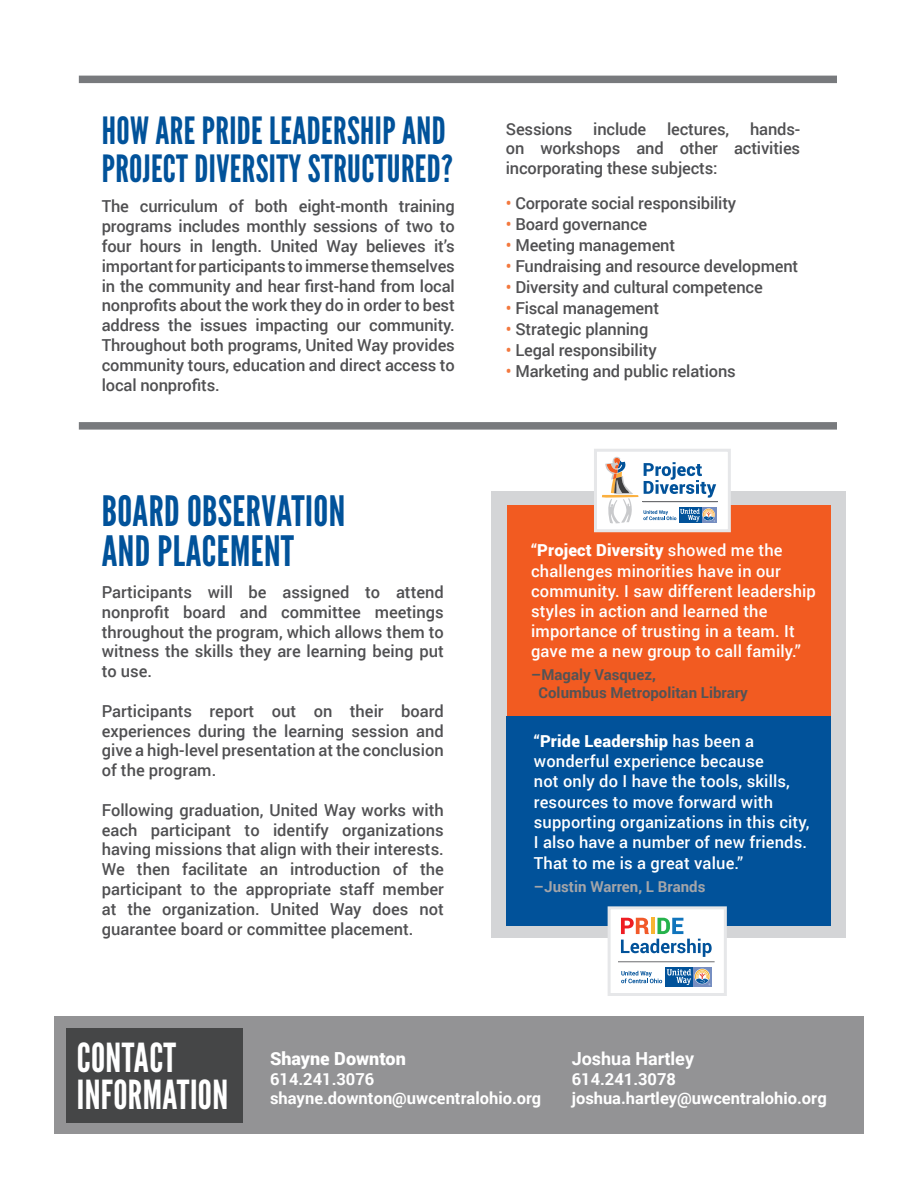
<style>
.page{position:relative;width:918px;height:1188px;background:#fff}
.page>*{position:absolute;margin:0;border:0;box-sizing:border-box;transform-origin:0 0}
.t1{font:41.85px "League Gothic";letter-spacing:.01em;color:#01529a}
.t2{font:39.9px/37px "League Gothic";letter-spacing:.01em;color:#fff}
.t3{font:37.5px/37.8px "League Gothic";letter-spacing:.01em;color:#01529a}
.t4{font:900 18px "Roboto";color:#fff}
.t5{font:700 18px "Roboto";color:#fff}
.t6{font:500 16.5px/19.8px "Roboto";letter-spacing:-.01em;color:#505052;text-align:justify}
.t7{font:500 16.5px/20.4px "Roboto";letter-spacing:.01em;color:#fff}
.t8{font:700 16.5px/19.5px "Roboto";color:#fff}
.t9{font:700 15px/18px "Roboto";color:#535355}
.t10{font:700 15px "Roboto";color:#a4a5a9}
.s1{color:#f3783e}
.s2{font-weight:700}
.s3{font-weight:900}
</style>
<div class="page">
<div style="left:491px;top:492px;width:355px;height:446px;background:#d4d5d7"></div>
<div style="left:79px;top:76px;width:758px;height:7px;background:#787a7d"></div>
<div style="left:79px;top:422px;width:758px;height:8px;background:#787a7d"></div>
<div style="left:54px;top:1016px;width:810px;height:117px;background:#939395"></div>
<div style="left:507px;top:505px;width:323px;height:211px;background:#f25b21"></div>
<div style="left:507px;top:716px;width:324px;height:210px;background:#01529a"></div>
<div style="left:66px;top:1028px;width:177px;height:95px;background:#454647"></div>
<div style="left:609px;top:908px;width:116px;height:86px;background:#fff"></div>
<svg style="left:621px;top:918px;width:91px;height:39px"></svg>
<svg style="left:693px;top:967px;width:19px;height:19px"></svg>
<div style="left:665px;top:967px;width:28px;height:19px;background:#01529a"></div>
<svg style="left:621px;top:969px;width:89px;height:16px"></svg>
<hr style="left:618px;top:961px;width:97px;height:1px;background:#6c6d70">
<div style="left:608px;top:906px;width:119px;height:90px;border:3px solid #e6e7e9"></div>
<div style="left:595px;top:450px;width:134px;height:81px;background:#fff"></div>
<svg style="left:602px;top:457px;width:114px;height:67px"></svg>
<hr style="left:643px;top:501px;width:75px;height:1px;background:#6c6d70">
<div style="left:594px;top:449px;width:137px;height:83px;border:3px solid #e6e7e9"></div>
<p class="t3" style="left:102px;top:112px;width:353px">HOW ARE PRIDE LEADERSHIP AND<br>PROJECT DIVERSITY STRUCTURED?</p>
<p class="t6" style="left:102px;top:196px;width:355px">The curriculum of both eight-month training programs includes monthly sessions of two to four hours in length. United Way believes it’s important for participants to immerse themselves in the community and hear first-hand from local nonprofits about the work they do in order to best address the issues impacting our community.<br>Throughout both programs, United Way provides community tours, education and direct access to local nonprofits.</p>
<p class="t1" style="left:102px;top:486px;width:245px">BOARD OBSERVATION</p>
<p class="t1" style="left:102px;top:526px;width:194px">AND PLACEMENT</p>
<p class="t6" style="left:102px;top:582px;width:344px">Participants will be assigned to attend nonprofit board and committee meetings throughout the program, which allows them to witness the skills they are learning being put to use.</p>
<p class="t6" style="left:102px;top:700px;width:344px">Participants report out on their board experiences during the learning session and give a high-level presentation at the conclusion of the program.</p>
<p class="t6" style="left:102px;top:799px;width:344px">Following graduation, United Way works with each participant to identify organizations having missions that align with their interests.<br>We then facilitate an introduction of the participant to the appropriate staff member at the organization. United Way does not guarantee board or committee placement.</p>
<p class="t6" style="left:506px;top:118px;width:296px;text-indent:244px">hands&shy;on workshops and other activities incorporating these subjects:</p>
<p class="t6" style="left:506px;top:193px;width:232px"><span class="s1">•</span> Corporate social responsibility</p>
<p class="t6" style="left:506px;top:214px;width:143px"><span class="s1">•</span> Board governance</p>
<p class="t6" style="left:506px;top:235px;width:171px"><span class="s1">•</span> Meeting management</p>
<p class="t6" style="left:506px;top:256px;width:294px"><span class="s1">•</span> Fundraising and resource development</p>
<p class="t6" style="left:506px;top:277px;width:258px"><span class="s1">•</span> Diversity and cultural competence</p>
<p class="t6" style="left:506px;top:298px;width:155px"><span class="s1">•</span> Fiscal management</p>
<p class="t6" style="left:506px;top:319px;width:144px"><span class="s1">•</span> Strategic planning</p>
<p class="t6" style="left:506px;top:340px;width:152px"><span class="s1">•</span> Legal responsibility</p>
<p class="t6" style="left:506px;top:361px;width:231px"><span class="s1">•</span> Marketing and public relations</p>
<p class="t6" style="left:506px;top:118px;width:68px">Sessions</p>
<p class="t6" style="left:593px;top:118px;width:54px">include</p>
<p class="t6" style="left:667px;top:118px;width:64px">lectures,</p>
<p class="t7" style="left:531px;top:540px;width:286px"><span class="s2">“</span><span class="s3">Project Diversity</span> showed me the challenges minorities have in our community. I saw different leadership styles in action and learned the importance of trusting in a team. It gave me a new group to call family.”</p>
<p class="t9" style="left:539px;top:665px;width:211px;text-indent:-8px">–Magaly Vasquez,<br>Columbus Metropolitan Library</p>
<p class="t7" style="left:534px;top:730px;width:277px"><span class="s2">“</span><span class="s3">Pride Leadership</span> has been a wonderful experience because<br>not only do I have the tools, skills, resources to move forward with supporting organizations in this city,<br>I also have a number of new friends.<br>That to me is a great value.”</p>
<p class="t10" style="left:534px;top:876px;width:173px">–Justin Warren, L Brands</p>
<p class="t2" style="left:77px;top:1040px;width:153px">CONTACT<br>INFORMATION</p>
<p class="t4" style="left:270px;top:1046px;width:137px">Shayne Downton</p>
<p class="t8" style="left:270px;top:1068px;width:106px">614.241.3076</p>
<p class="t8" style="left:270px;top:1088px;width:273px">shayne.downton@uwcentralohio.org</p>
<p class="t5" style="left:572px;top:1046px;width:124px">Joshua Hartley</p>
<p class="t8" style="left:572px;top:1068px;width:257px">614.241.3078 joshua.hartley@uwcentralohio.org</p>
</div>
